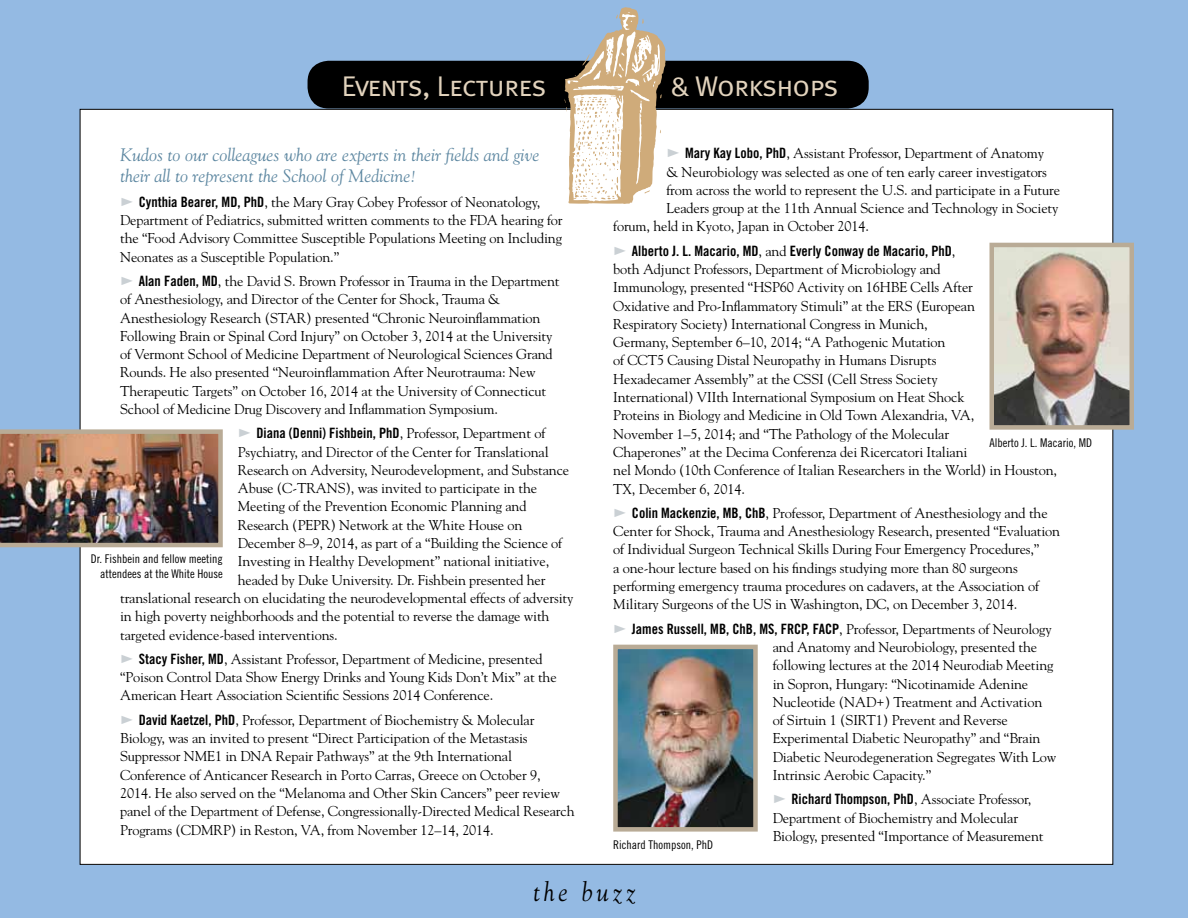
<style>
.page{position:relative;width:1188px;height:918px;background:#94bae3}
.page>*{position:absolute;margin:0;border:0;box-sizing:border-box;transform-origin:0 0}
.t1{font:28.5px "Meta Normal Caps";letter-spacing:-.025em;color:#e2d3bd}
.t2{font:italic 27px "Goudy";letter-spacing:.16em;color:#000;scale:.9 1}
.t3{font:italic 18px/21.6px "Goudy";color:#5d87a1}
.t4{font:14.25px/18.3px "Goudy";letter-spacing:-.01em;color:#000}
.t5{font:14.25px "Trade Gothic Bold Cond Twenty";color:#000}
.t6{font:12px/15px "Trade Gothic Cond Eighteen";color:#000;text-align:right}
.s1{font-family:"Trade Gothic Bold Cond Twenty"}
.s2{font-family:"Goudy"}
</style>
<div class="page">
<div style="left:80px;top:109px;width:1033px;height:755px;background:#fff"></div>
<div style="left:308px;top:61px;width:561px;height:47px;background:#000;border-radius:21px"></div>
<img style="left:994px;top:248px;width:135px;height:177px">
<div style="left:989px;top:243px;width:145px;height:187px;border:4px solid #b9ab96"></div>
<img style="left:0;top:429px;width:223px;height:118px">
<img style="left:618px;top:650px;width:135px;height:177px">
<div style="left:613px;top:645px;width:145px;height:187px;border:4px solid #b9ab96"></div>
<svg style="left:564px;top:7px;width:115px;height:197px"></svg>
<h1 class="t1" style="left:341px;top:70px;width:207px">Events, Lectures</h1>
<h1 class="t1" style="left:670px;top:70px;width:169px">&amp; Workshops</h1>
<p class="t3" style="left:120px;top:143px;width:421px">Kudos to our colleagues who are experts in their fields and give their all to represent the School of Medicine!</p>
<p class="t4" style="left:120px;top:192px;width:444px;text-indent:19px"><span class="s1">Cynthia Bearer, MD, PhD</span>, the Mary Gray Cobey Professor of Neonatology, Department of Pediatrics, submitted written comments to the FDA hearing for the “Food Advisory Committee Susceptible Populations Meeting on Including Neonates as a Susceptible Population.”</p>
<p class="t4" style="left:120px;top:271px;width:441px;text-indent:19px"><span class="s1">Alan Faden, MD</span>, the David S. Brown Professor in Trauma in the Department of Anesthesiology, and Director of the Center for Shock, Trauma &amp; Anesthesiology Research (STAR) presented “Chronic Neuroinflammation Following Brain or Spinal Cord Injury” on October 3, 2014 at the University of Vermont School of Medicine Department of Neurological Sciences Grand Rounds. He also presented “Neuroinflammation After Neurotrauma: New Therapeutic Targets” on October 16, 2014 at the University of Connecticut School of Medicine Drug Discovery and Inflammation Symposium.</p>
<p class="t5" style="left:257px;top:425px;width:290px">Diana (Denni) Fishbein, PhD<span class="s2">, Professor, Department of</span></p>
<p class="t4" style="left:238px;top:442px;width:312px">Psychiatry, and Director of the Center for Translational</p>
<p class="t4" style="left:238px;top:460px;width:333px">Research on Adversity, Neurodevelopment, and Substance</p>
<p class="t4" style="left:238px;top:479px;width:301px">Abuse (C-TRANS), was invited to participate in the</p>
<p class="t4" style="left:238px;top:497px;width:290px">Meeting of the Prevention Economic Planning and</p>
<p class="t4" style="left:238px;top:515px;width:286px">Research (PEPR) Network at the White House on</p>
<p class="t4" style="left:238px;top:534px;width:326px">December 8–9, 2014, as part of a “Building the Science of</p>
<p class="t4" style="left:238px;top:552px;width:313px">Investing in Healthy Development” national initiative,</p>
<p class="t4" style="left:238px;top:570px;width:309px">headed by Duke University. Dr. Fishbein presented her</p>
<p class="t4" style="left:120px;top:588px;width:455px">translational research on elucidating the neurodevelopmental effects of adversity</p>
<p class="t4" style="left:120px;top:607px;width:431px">in high poverty neighborhoods and the potential to reverse the damage with</p>
<p class="t4" style="left:120px;top:625px;width:219px">targeted evidence-based interventions.</p>
<p class="t4" style="left:120px;top:649px;width:438px;text-indent:19px"><span class="s1">Stacy Fisher, MD</span>, Assistant Professor, Department of Medicine, presented “Poison Control Data Show Energy Drinks and Young Kids Don’t Mix” at the<br>American Heart Association Scientific Sessions 2014 Conference.</p>
<p class="t4" style="left:120px;top:710px;width:456px;text-indent:19px"><span class="s1">David Kaetzel, PhD</span>, Professor, Department of Biochemistry &amp; Molecular Biology, was an invited to present “Direct Participation of the Metastasis Suppressor NME1 in DNA Repair Pathways” at the 9th International Conference of Anticancer Research in Porto Carras, Greece on October 9, 2014. He also served on the “Melanoma and Other Skin Cancers” peer review panel of the Department of Defense, Congressionally-Directed Medical Research Programs (CDMRP) in Reston, VA, from November 12–14, 2014.</p>
<p class="t6" style="left:91px;top:551px;width:133px">Dr. Fishbein and fellow meeting attendees at the White House</p>
<p class="t4" style="left:685px;top:144px;width:361px"><span class="s1">Mary Kay Lobo, PhD</span>, Assistant Professor, Department of Anatomy</p>
<p class="t4" style="left:666px;top:162px;width:382px">&amp; Neurobiology was selected as one of ten early career investigators</p>
<p class="t4" style="left:666px;top:180px;width:395px">from across the world to represent the U.S. and participate in a Future</p>
<p class="t4" style="left:666px;top:199px;width:394px">Leaders group at the 11th Annual Science and Technology in Society</p>
<p class="t4" style="left:613px;top:217px;width:257px">forum, held in Kyoto, Japan in October 2014.</p>
<p class="t5" style="left:632px;top:242px;width:325px">Alberto J. L. Macario, MD<span class="s2">, and</span> Everly Conway de Macario, PhD<span class="s2">,</span></p>
<p class="t4" style="left:613px;top:259px;width:445px">both Adjunct Professors, Department of Microbiology and<br>Immunology, presented “HSP60 Activity on 16HBE Cells After<br>Oxidative and Pro-Inflammatory Stimuli” at the ERS (European<br>Respiratory Society) International Congress in Munich,<br>Germany, September 6–10, 2014; “A Pathogenic Mutation<br>of CCT5 Causing Distal Neuropathy in Humans Disrupts<br>Hexadecamer Assembly” at the CSSI (Cell Stress Society<br>International) VIIth International Symposium on Heat Shock<br>Proteins in Biology and Medicine in Old Town Alexandria, VA,<br>November 1–5, 2014; and “The Pathology of the Molecular<br>Chaperones” at the Decima Conferenza dei Ricercatori Italiani<br>nel Mondo (10th Conference of Italian Researchers in the World) in Houston, TX, December 6, 2014.</p>
<p class="t4" style="left:613px;top:503px;width:448px;text-indent:19px"><span class="s1">Colin Mackenzie, MB, ChB</span>, Professor, Department of Anesthesiology and the Center for Shock, Trauma and Anesthesiology Research, presented “Evaluation of Individual Surgeon Technical Skills During Four Emergency Procedures,”<br>a one-hour lecture based on his findings studying more than 80 surgeons performing emergency trauma procedures on cadavers, at the Association of Military Surgeons of the US in Washington, DC, on December 3, 2014.</p>
<p class="t4" style="left:773px;top:619px;width:285px;text-indent:-141px"><span class="s1">James Russell, MB, ChB, MS, FRCP, FACP</span>, Professor, Departments of Neurology and Anatomy and Neurobiology, presented the following lectures at the 2014 Neurodiab Meeting in Sopron, Hungary: “Nicotinamide Adenine Nucleotide (NAD+) Treatment and Activation of Sirtuin 1 (SIRT1) Prevent and Reverse Experimental Diabetic Neuropathy” and “Brain Diabetic Neurodegeneration Segregates With Low Intrinsic Aerobic Capacity.”</p>
<p class="t4" style="left:773px;top:790px;width:272px;text-indent:19px"><span class="s1">Richard Thompson, PhD</span>, Associate Professor,<br>Department of Biochemistry and Molecular<br>Biology, presented “Importance of Measurement</p>
<p class="t6" style="left:989px;top:435px;width:104px">Alberto J. L. Macario, MD</p>
<p class="t6" style="left:613px;top:837px;width:101px">Richard Thompson, PhD</p>
<h2 class="t2" style="left:533px;top:875px;width:115px">the buzz</h2>
</div>
